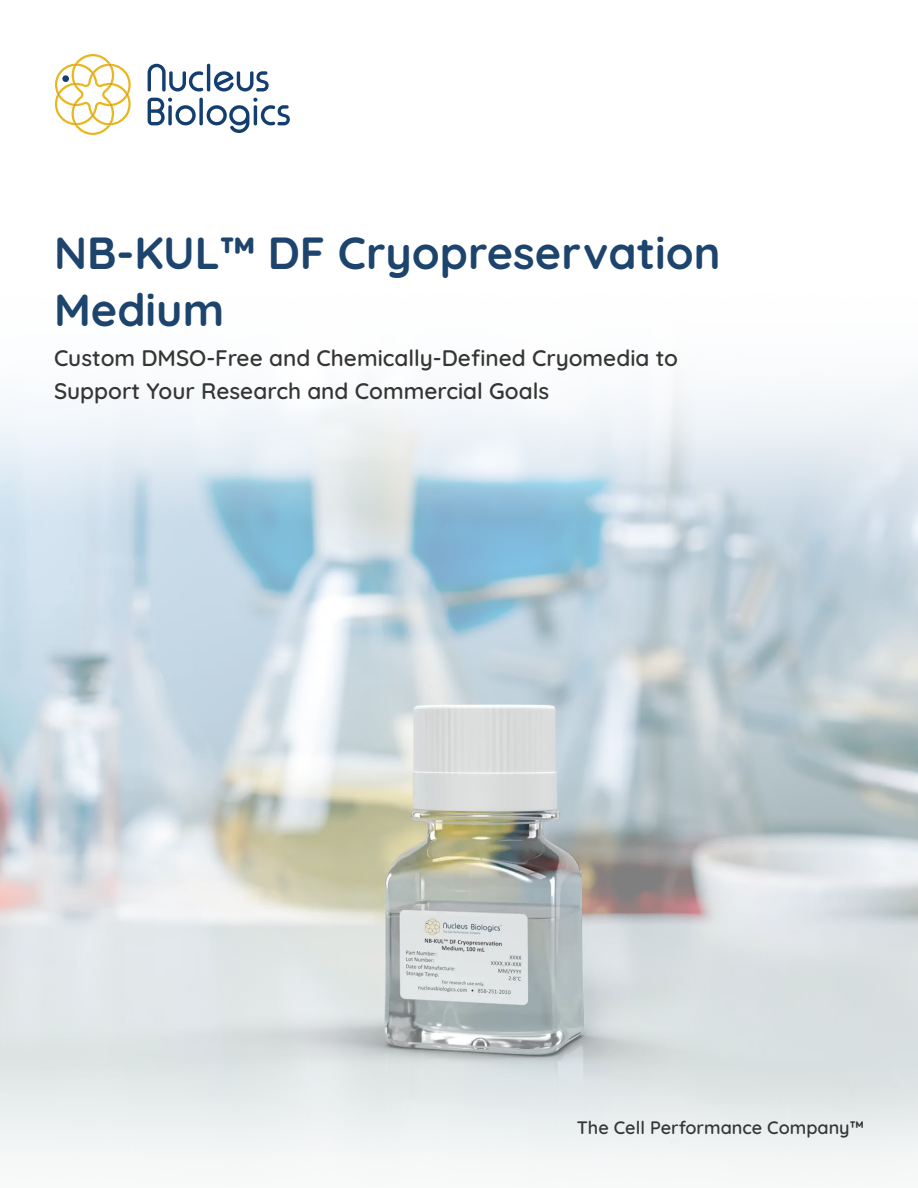
<style>
.page{position:relative;width:918px;height:1188px;background:#fff}
.page>*{position:absolute;margin:0;border:0;box-sizing:border-box;transform-origin:0 0}
.t1{font:700 45px/57px "Quicksand";color:#1d446c}
.t2{font:600 22.5px/33px "Quicksand";color:#353534}
.t3{font:600 18px "Quicksand";color:#353534}
</style>
<div class="page">
<svg style="left:148px;top:64px;width:121px;height:28px"></svg>
<svg style="left:148px;top:98px;width:142px;height:35px"></svg>
<svg style="left:55px;top:54px;width:76px;height:81px"></svg>
<img style="left:0;top:380px;width:918px;height:790px">
<p class="t1" style="left:54px;top:221px;width:668px">NB-KUL™ DF Cryopreservation<br>Medium</p>
<p class="t2" style="left:54px;top:340px;width:626px">Custom DMSO-Free and Chemically-Defined Cryomedia to<br>Support Your Research and Commercial Goals</p>
<p class="t3" style="left:577px;top:1113px;width:289px">The Cell Performance Company™</p>
</div>
